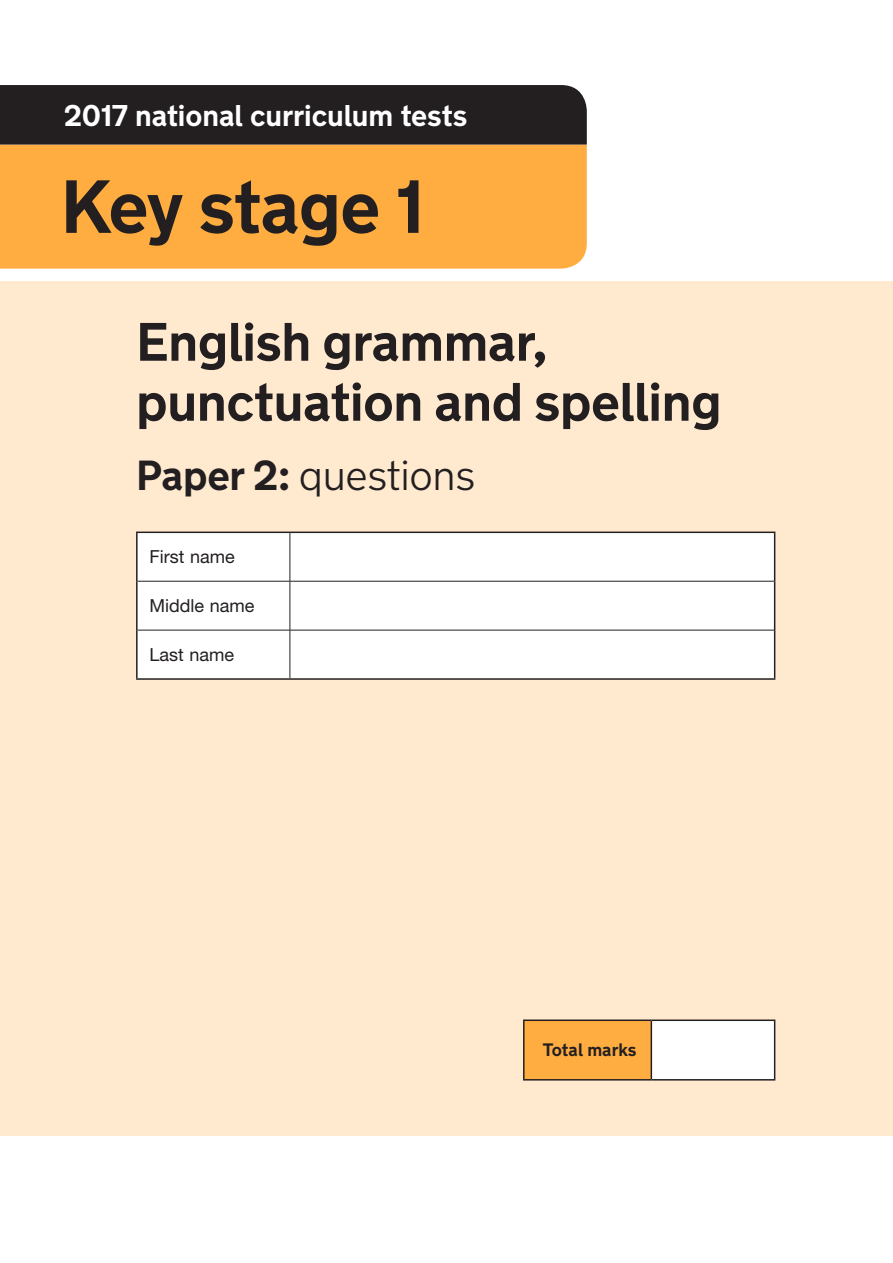
<style>
.page{position:relative;width:893px;height:1263px;background:#fff}
.page>*{position:absolute;margin:0;border:0;box-sizing:border-box;transform-origin:0 0}
.t1{font:700 75px "New Transport";letter-spacing:-.015em;color:#231f20}
.t2{font:700 54px/60px "New Transport";letter-spacing:-.01em;color:#231f20}
.t3{font:300 42px "New Transport";letter-spacing:-.01em;color:#231f20}
.t4{font:700 30px "New Transport";letter-spacing:-.005em;color:#fff}
.t5{font:18px "Helvetica Neue LT Std";color:#231f20}
.t6{font:700 18px "New Transport";color:#231f20}
.s1{font-weight:700}
</style>
<div class="page">
<div style="left:0;top:281px;width:893px;height:854px;background:#ffead0"></div>
<div style="left:138px;top:533px;width:636px;height:145px;background:#fff"></div>
<hr style="left:290px;top:533px;width:1px;height:48px;background:#231f20">
<hr style="left:138px;top:581px;width:152px;height:1px;background:#231f20">
<hr style="left:290px;top:581px;width:484px;height:1px;background:#231f20">
<hr style="left:290px;top:581px;width:1px;height:49px;background:#231f20">
<hr style="left:138px;top:630px;width:152px;height:1px;background:#231f20">
<hr style="left:290px;top:630px;width:484px;height:1px;background:#231f20">
<hr style="left:290px;top:630px;width:1px;height:48px;background:#231f20">
<hr style="left:136px;top:531px;width:154px;height:2px;background:#231f20">
<hr style="left:136px;top:533px;width:2px;height:48px;background:#231f20">
<hr style="left:290px;top:531px;width:485px;height:2px;background:#231f20">
<hr style="left:136px;top:581px;width:2px;height:49px;background:#231f20">
<hr style="left:136px;top:630px;width:2px;height:48px;background:#231f20">
<hr style="left:136px;top:678px;width:154px;height:2px;background:#231f20">
<hr style="left:290px;top:678px;width:485px;height:2px;background:#231f20">
<hr style="left:774px;top:533px;width:1px;height:48px;background:#231f20">
<hr style="left:774px;top:581px;width:1px;height:49px;background:#231f20">
<hr style="left:774px;top:630px;width:1px;height:48px;background:#231f20">
<div style="left:0;top:145px;width:587px;height:124px;background:#ffad40"></div>
<div style="left:0;top:85px;width:587px;height:60px;background:#231f20"></div>
<div style="left:524px;top:1020px;width:127px;height:60px;background:#ffad40"></div>
<div style="left:651px;top:1020px;width:124px;height:60px;background:#fff"></div>
<hr style="left:651px;top:1019px;width:124px;height:2px;background:#231f20">
<hr style="left:774px;top:1021px;width:1px;height:58px;background:#231f20">
<hr style="left:651px;top:1079px;width:124px;height:1px;background:#231f20">
<hr style="left:523px;top:1019px;width:128px;height:2px;background:#231f20">
<hr style="left:523px;top:1021px;width:1px;height:58px;background:#231f20">
<hr style="left:651px;top:1021px;width:1px;height:58px;background:#231f20">
<hr style="left:523px;top:1079px;width:128px;height:1px;background:#231f20">
<p class="t4" style="left:64px;top:97px;width:405px">2017 national curriculum tests</p>
<h1 class="t1" style="left:61px;top:159px;width:365px">Key stage 1</h1>
<p class="t2" style="left:136px;top:313px;width:587px">English grammar, punctuation and spelling</p>
<p class="t3" style="left:136px;top:449px;width:341px"><span class="s1">Paper 2:</span> questions</p>
<p class="t5" style="left:150px;top:546px;width:87px">First name</p>
<p class="t5" style="left:150px;top:595px;width:106px">Middle name</p>
<p class="t5" style="left:150px;top:644px;width:86px">Last name</p>
<p class="t6" style="left:543px;top:1039px;width:96px">Total marks</p>
</div>
